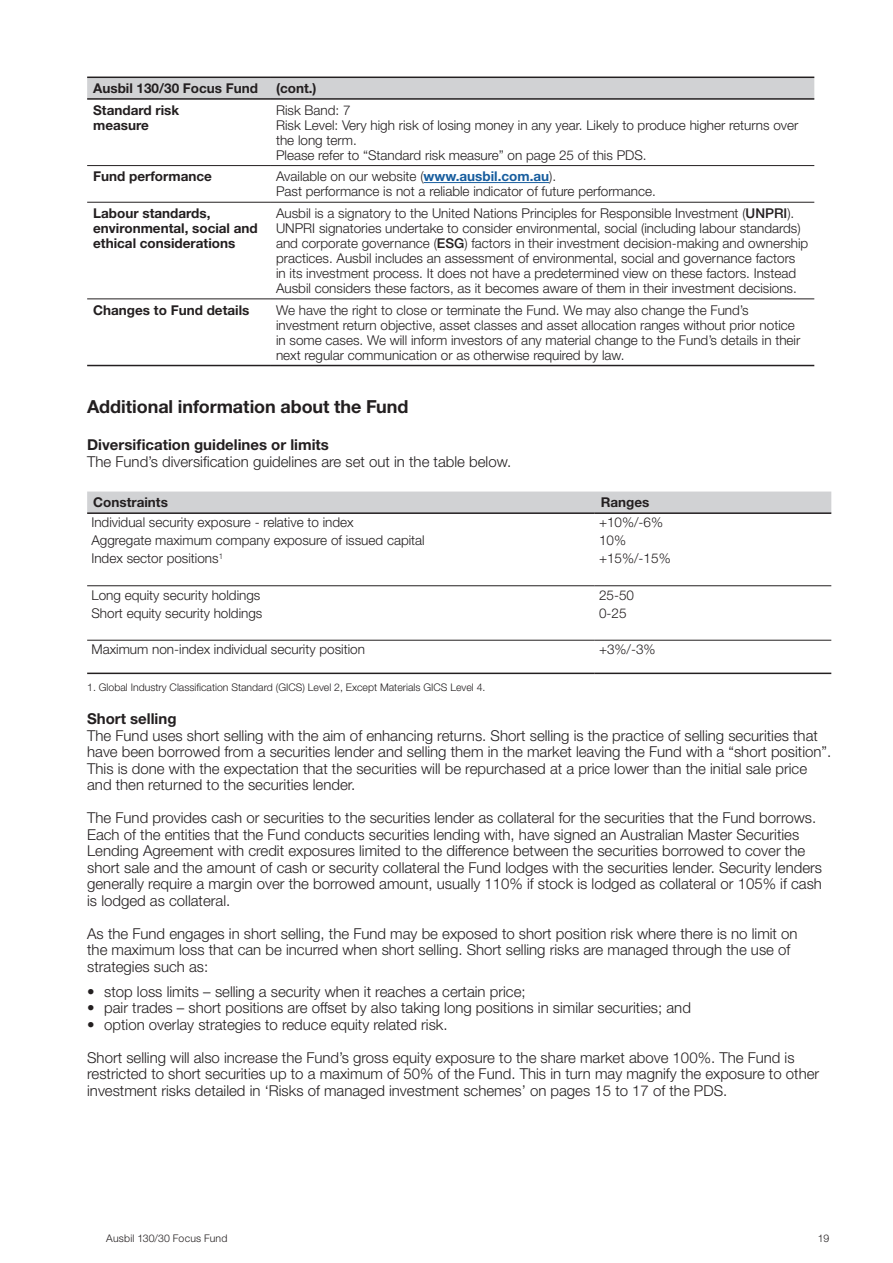
<style>
.page{position:relative;width:893px;height:1263px;background:#fff}
.page>*{position:absolute;margin:0;border:0;box-sizing:border-box;transform-origin:0 0}
.t1{font:700 18px "Helvetica Neue LT Std";letter-spacing:-.005em;color:#231f20}
.t2{font:300 15px/16.5px "Helvetica Neue LT Std";color:#231f20}
.t3{font:700 15px "Helvetica Neue LT Std";color:#231f20}
.t4{font:300 13.5px/15px "Helvetica Neue LT Std";color:#231f20}
.t5{font:700 13.5px/15px "Helvetica Neue LT Std";color:#231f20}
.t6{font:300 10.5px "Helvetica Neue LT Std";color:#231f20}
.t7{font:300 10.5px "Helvetica Neue LT Std";letter-spacing:.02em;color:#231f20}
.s1{font-weight:700;color:#175d9e}
.s2{font-weight:500}
</style>
<div class="page">
<div style="left:87px;top:78px;width:727px;height:20px;background:#d1d2d4"></div>
<svg style="left:87px;top:166px;width:727px;height:199px"></svg>
<hr style="left:87px;top:165px;width:183px;height:1px;background:#231f20">
<hr style="left:270px;top:165px;width:544px;height:1px;background:#231f20">
<hr style="left:87px;top:202px;width:183px;height:1px;background:#231f20">
<hr style="left:270px;top:202px;width:544px;height:1px;background:#231f20">
<hr style="left:87px;top:298px;width:183px;height:1px;background:#231f20">
<hr style="left:270px;top:298px;width:544px;height:1px;background:#231f20">
<hr style="left:87px;top:365px;width:183px;height:1px;background:#231f20">
<hr style="left:270px;top:365px;width:544px;height:1px;background:#231f20">
<hr style="left:87px;top:98px;width:183px;height:2px;background:#231f20">
<hr style="left:270px;top:98px;width:544px;height:2px;background:#231f20">
<hr style="left:87px;top:77px;width:183px;height:1px;background:#231f20">
<hr style="left:270px;top:77px;width:544px;height:1px;background:#231f20">
<hr style="left:424px;top:182px;width:125px;height:1px;background:#175d9e">
<div style="left:87px;top:491px;width:744px;height:21px;background:#d1d2d4"></div>
<hr style="left:87px;top:585px;width:508px;height:1px;background:#231f20">
<hr style="left:595px;top:585px;width:236px;height:1px;background:#231f20">
<hr style="left:87px;top:512px;width:508px;height:2px;background:#231f20">
<hr style="left:595px;top:512px;width:236px;height:2px;background:#231f20">
<hr style="left:87px;top:640px;width:508px;height:1px;background:#231f20">
<hr style="left:595px;top:640px;width:236px;height:1px;background:#231f20">
<hr style="left:87px;top:673px;width:508px;height:1px;background:#231f20">
<hr style="left:595px;top:673px;width:236px;height:1px;background:#231f20">
<p class="t5" style="left:93px;top:80px;width:167px">Ausbil 130/30 Focus Fund</p>
<p class="t5" style="left:276px;top:80px;width:42px">(cont.)</p>
<p class="t5" style="left:93px;top:102px;width:88px">Standard risk measure</p>
<p class="t4" style="left:276px;top:102px;width:524px">Risk Band: 7<br>Risk Level: Very high risk of losing money in any year. Likely to produce higher returns over the long term.<br>Please refer to “Standard risk measure” on page 25 of this PDS.</p>
<p class="t5" style="left:93px;top:169px;width:120px">Fund performance</p>
<p class="t4" style="left:276px;top:169px;width:381px">Available on our website (<span class="s1">www.ausbil.com.au</span>).<br>Past performance is not a reliable indicator of future performance.</p>
<p class="t5" style="left:93px;top:205px;width:166px">Labour standards, environmental, social and ethical considerations</p>
<p class="t4" style="left:276px;top:205px;width:534px">Ausbil is a signatory to the United Nations Principles for Responsible Investment (<span class="s2">UNPRI</span>).<br>UNPRI signatories undertake to consider environmental, social (including labour standards) and corporate governance (<span class="s2">ESG</span>) factors in their investment decision-making and ownership practices. Ausbil includes an assessment of environmental, social and governance factors in its investment process. It does not have a predetermined view on these factors. Instead Ausbil considers these factors, as it becomes aware of them in their investment decisions.</p>
<p class="t5" style="left:93px;top:302px;width:158px">Changes to Fund details</p>
<p class="t4" style="left:276px;top:302px;width:526px">We have the right to close or terminate the Fund. We may also change the Fund’s investment return objective, asset classes and asset allocation ranges without prior notice in some cases. We will inform investors of any material change to the Fund’s details in their next regular communication or as otherwise required by law.</p>
<p class="t1" style="left:87px;top:395px;width:323px">Additional information about the Fund</p>
<p class="t3" style="left:87px;top:435px;width:243px">Diversification guidelines or limits</p>
<p class="t2" style="left:87px;top:453px;width:425px">The Fund’s diversification guidelines are set out in the table below.</p>
<p class="t5" style="left:93px;top:495px;width:76px">Constraints</p>
<p class="t5" style="left:601px;top:495px;width:50px">Ranges</p>
<p class="t4" style="left:91px;top:514px;width:264px">Individual security exposure - relative to index</p>
<p class="t4" style="left:599px;top:514px;width:66px">+10%/-6%</p>
<p class="t4" style="left:91px;top:533px;width:335px">Aggregate maximum company exposure of issued capital</p>
<p class="t4" style="left:599px;top:533px;width:29px">10%</p>
<p class="t4" style="left:91px;top:551px;width:133px">Index sector positions<sup>1</sup></p>
<p class="t4" style="left:599px;top:551px;width:73px">+15%/-15%</p>
<p class="t4" style="left:91px;top:587px;width:171px">Long equity security holdings</p>
<p class="t4" style="left:599px;top:587px;width:37px">25-50</p>
<p class="t4" style="left:91px;top:605px;width:173px">Short equity security holdings</p>
<p class="t4" style="left:599px;top:605px;width:29px">0-25</p>
<p class="t4" style="left:91px;top:641px;width:275px">Maximum non-index individual security position</p>
<p class="t4" style="left:599px;top:641px;width:58px">+3%/-3%</p>
<p class="t6" style="left:87px;top:681px;width:400px">1. Global Industry Classification Standard (GICS) Level 2, Except Materials GICS Level 4.</p>
<p class="t3" style="left:87px;top:709px;width:91px">Short selling</p>
<p class="t2" style="left:87px;top:727px;width:746px">The Fund uses short selling with the aim of enhancing returns. Short selling is the practice of selling securities that have been borrowed from a securities lender and selling them in the market leaving the Fund with a “short position”.<br>This is done with the expectation that the securities will be repurchased at a price lower than the initial sale price and then returned to the securities lender.</p>
<p class="t2" style="left:87px;top:809px;width:736px">The Fund provides cash or securities to the securities lender as collateral for the securities that the Fund borrows.<br>Each of the entities that the Fund conducts securities lending with, have signed an Australian Master Securities Lending Agreement with credit exposures limited to the difference between the securities borrowed to cover the short sale and the amount of cash or security collateral the Fund lodges with the securities lender. Security lenders generally require a margin over the borrowed amount, usually 110% if stock is lodged as collateral or 105% if cash is lodged as collateral.</p>
<p class="t2" style="left:87px;top:925px;width:712px">As the Fund engages in short selling, the Fund may be exposed to short position risk where there is no limit on the maximum loss that can be incurred when short selling. Short selling risks are managed through the use of strategies such as:</p>
<p class="t2" style="left:87px;top:983px;width:440px">• stop loss limits – selling a security when it reaches a certain price;</p>
<p class="t2" style="left:87px;top:999px;width:605px">• pair trades – short positions are offset by also taking long positions in similar securities; and</p>
<p class="t2" style="left:87px;top:1016px;width:362px">• option overlay strategies to reduce equity related risk.</p>
<p class="t2" style="left:87px;top:1049px;width:734px">Short selling will also increase the Fund’s gross equity exposure to the share market above 100%. The Fund is restricted to short securities up to a maximum of 50% of the Fund. This in turn may magnify the exposure to other investment risks detailed in ‘Risks of managed investment schemes’ on pages 15 to 17 of the PDS.</p>
<p class="t7" style="left:106px;top:1231px;width:123px">Ausbil 130/30 Focus Fund</p>
<p class="t6" style="left:818px;top:1231px;width:13px">19</p>
</div>
